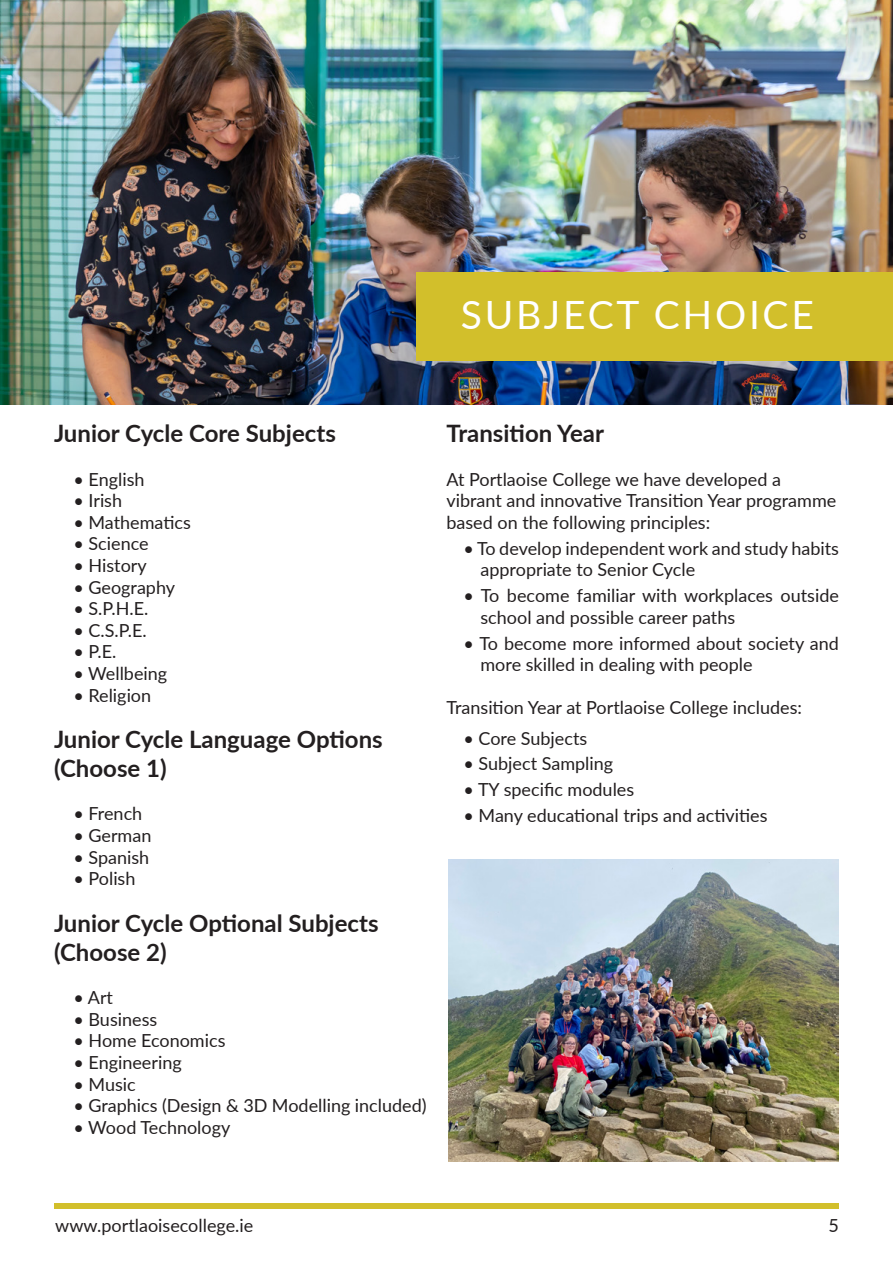
<style>
.page{position:relative;width:893px;height:1263px;background:#fff}
.page>*{position:absolute;margin:0;border:0;box-sizing:border-box;transform-origin:0 0}
.t1{font:39px "Lato";letter-spacing:.07em;color:#fff}
.t2{font:700 24px/28.8px "Lato";color:#231f20}
.t3{font:18px/21.6px "Lato";color:#231f20}
</style>
<div class="page">
<img style="left:1px;top:0;width:892px;height:405px">
<img style="left:0;top:0;width:1px;height:405px">
<div style="left:417px;top:272px;width:476px;height:88px;background:#d2bf2b"></div>
<img style="left:448px;top:859px;width:391px;height:302px">
<div style="left:54px;top:1203px;width:785px;height:6px;background:#d2bf2b"></div>
<h1 class="t1" style="left:461px;top:287px;width:354px">SUBJECT CHOICE</h1>
<h2 class="t2" style="left:54px;top:418px;width:283px">Junior Cycle Core Subjects</h2>
<p class="t3" style="left:73px;top:467px;width:73px">• English</p>
<p class="t3" style="left:73px;top:489px;width:50px">• Irish</p>
<p class="t3" style="left:73px;top:511px;width:119px">• Mathematics</p>
<p class="t3" style="left:73px;top:532px;width:77px">• Science</p>
<p class="t3" style="left:73px;top:554px;width:75px">• History</p>
<p class="t3" style="left:73px;top:575px;width:103px">• Geography</p>
<p class="t3" style="left:73px;top:597px;width:76px">• S.P.H.E.</p>
<p class="t3" style="left:73px;top:619px;width:75px">• C.S.P.E.</p>
<p class="t3" style="left:73px;top:640px;width:44px">• P.E.</p>
<p class="t3" style="left:73px;top:662px;width:95px">• Wellbeing</p>
<p class="t3" style="left:73px;top:683px;width:79px">• Religion</p>
<h2 class="t2" style="left:54px;top:724px;width:330px">Junior Cycle Language Options (Choose 1)</h2>
<p class="t3" style="left:73px;top:802px;width:70px">• French</p>
<p class="t3" style="left:73px;top:824px;width:79px">• German</p>
<p class="t3" style="left:73px;top:845px;width:77px">• Spanish</p>
<p class="t3" style="left:73px;top:867px;width:63px">• Polish</p>
<h2 class="t2" style="left:54px;top:908px;width:326px">Junior Cycle Optional Subjects (Choose 2)</h2>
<p class="t3" style="left:73px;top:986px;width:41px">• Art</p>
<p class="t3" style="left:73px;top:1007px;width:85px">• Business</p>
<p class="t3" style="left:73px;top:1029px;width:153px">• Home Economics</p>
<p class="t3" style="left:73px;top:1051px;width:110px">• Engineering</p>
<p class="t3" style="left:73px;top:1072px;width:64px">• Music</p>
<p class="t3" style="left:73px;top:1094px;width:355px">• Graphics (Design &amp; 3D Modelling included)</p>
<p class="t3" style="left:73px;top:1115px;width:158px">• Wood Technology</p>
<h2 class="t2" style="left:446px;top:418px;width:159px">Transition Year</h2>
<p class="t3" style="left:446px;top:467px;width:391px">At Portlaoise College we have developed a vibrant and innovative Transition Year programme based on the following principles:</p>
<p class="t3" style="left:480px;top:537px;width:360px;text-indent:-17px">• To develop independent work and study habits appropriate to Senior Cycle</p>
<p class="t3" style="left:480px;top:584px;width:360px;text-indent:-17px">• To become familiar with workplaces outside school and possible career paths</p>
<p class="t3" style="left:480px;top:631px;width:360px;text-indent:-17px">• To become more informed about society and more skilled in dealing with people</p>
<p class="t3" style="left:446px;top:696px;width:357px">Transition Year at Portlaoise College includes:</p>
<p class="t3" style="left:463px;top:726px;width:125px">• Core Subjects</p>
<p class="t3" style="left:463px;top:752px;width:151px">• Subject Sampling</p>
<p class="t3" style="left:463px;top:778px;width:172px">• TY specific modules</p>
<p class="t3" style="left:463px;top:804px;width:305px">• Many educational trips and activities</p>
<p class="t3" style="left:55px;top:1214px;width:200px">www.portlaoisecollege.ie</p>
<p class="t3" style="left:828px;top:1214px;width:12px">5</p>
</div>
